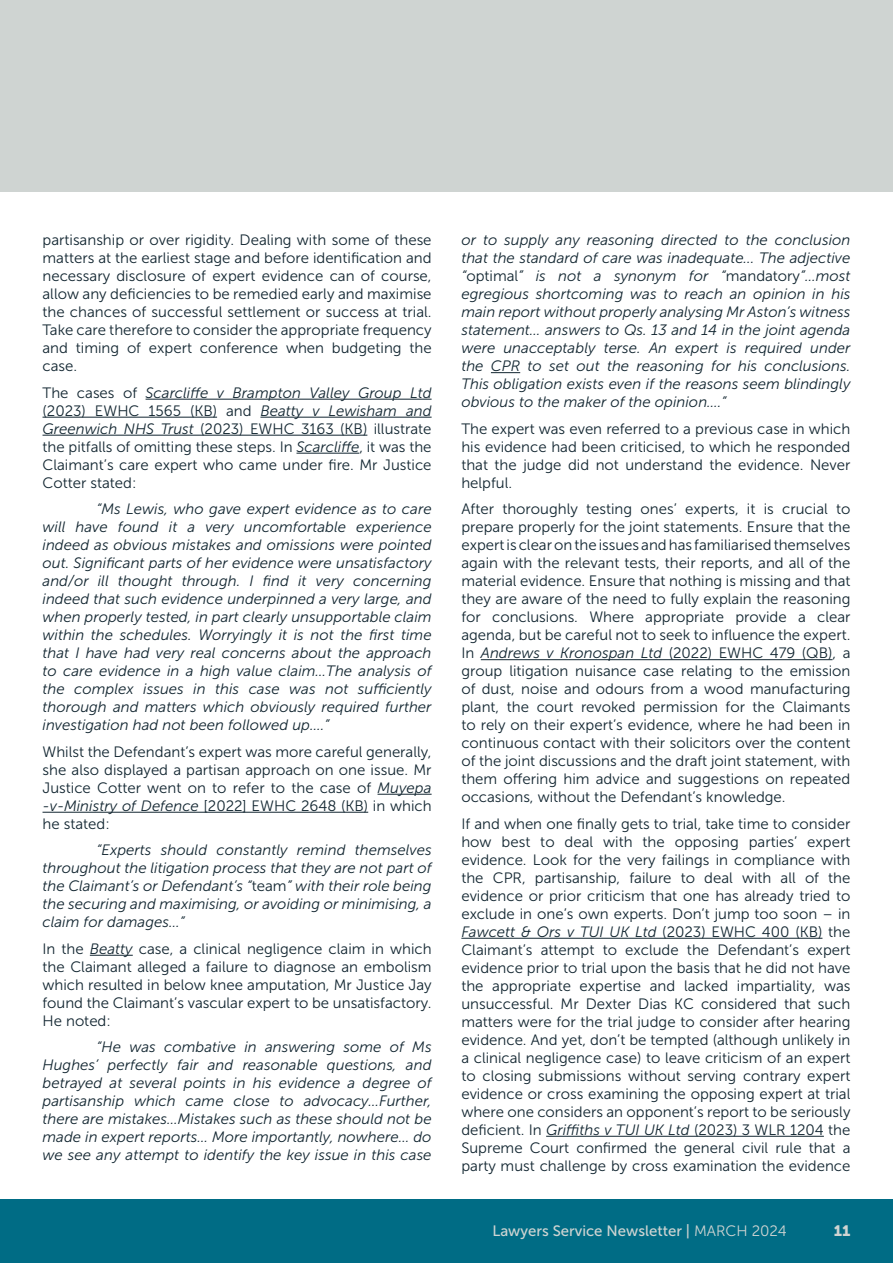
<style>
.page{position:relative;width:893px;height:1263px;background:#fff}
.page>*{position:absolute;margin:0;border:0;box-sizing:border-box;transform-origin:0 0}
.t1{font:15px/18px "Museo Sans 300";color:#112530;text-align:justify}
.t2{font:italic 15px/18px "Museo Sans 300";color:#112530;text-align:justify}
.t3{font:15px "Museo Sans 500";color:#cfd4d2}
.t4{font:15px "Museo Sans 900";color:#cfd4d2}
.s1{font-style:italic}
.s2{font-style:normal}
.s3{font-family:"Museo Sans 300"}
</style>
<div class="page">
<div style="left:0;top:1199px;width:893px;height:64px;background:#006c85"></div>
<div style="left:0;top:0;width:893px;height:191px;background:#cfd4d2"></div>
<svg style="left:491px;top:372px;width:29px;height:1px"></svg>
<hr style="left:481px;top:659px;width:351px;height:1px;background:#112530">
<hr style="left:461px;top:938px;width:361px;height:1px;background:#112530">
<hr style="left:546px;top:1136px;width:278px;height:1px;background:#112530">
<hr style="left:146px;top:399px;width:286px;height:1px;background:#112530">
<hr style="left:43px;top:417px;width:174px;height:1px;background:#112530">
<hr style="left:260px;top:417px;width:172px;height:1px;background:#112530">
<hr style="left:43px;top:435px;width:324px;height:1px;background:#112530">
<hr style="left:296px;top:453px;width:63px;height:1px;background:#112530">
<hr style="left:377px;top:794px;width:55px;height:1px;background:#112530">
<hr style="left:43px;top:812px;width:325px;height:1px;background:#112530">
<hr style="left:90px;top:955px;width:43px;height:1px;background:#112530">
<p class="t1" style="left:43px;top:231px;width:391px">partisanship or over rigidity. Dealing with some of these matters at the earliest stage and before identification and necessary disclosure of expert evidence can of course, allow any deficiencies to be remedied early and maximise the chances of successful settlement or success at trial.<br>Take care therefore to consider the appropriate frequency and timing of expert conference when budgeting the case.</p>
<p class="t1" style="left:43px;top:384px;width:391px">The cases of <span class="s1">Scarcliffe v Brampton Valley Group Ltd </span>(2023) EWHC 1565 (KB) and <span class="s1">Beatty v Lewisham and Greenwich NHS Trust</span> (2023) EWHC 3163 (KB) illustrate the pitfalls of omitting these steps. In <span class="s1">Scarcliffe</span>, it was the Claimant’s care expert who came under fire. Mr Justice Cotter stated:</p>
<p class="t2" style="left:43px;top:500px;width:391px;text-indent:54px">“Ms Lewis, who gave expert evidence as to care will have found it a very uncomfortable experience indeed as obvious mistakes and omissions were pointed out. Significant parts of her evidence were unsatisfactory and/or ill thought through. I find it very concerning indeed that such evidence underpinned a very large, and when properly tested, in part clearly unsupportable claim within the schedules. Worryingly it is not the first time that I have had very real concerns about the approach to care evidence in a high value claim…The analysis of the complex issues in this case was not sufficiently thorough and matters which obviously required further investigation had not been followed up….”</p>
<p class="t1" style="left:43px;top:743px;width:391px">Whilst the Defendant’s expert was more careful generally, she also displayed a partisan approach on one issue. Mr Justice Cotter went on to refer to the case of <span class="s1">Muyepa -v-Ministry of Defence</span> [2022] EWHC 2648 (KB) in which he stated:</p>
<p class="t2" style="left:43px;top:841px;width:391px;text-indent:54px">“Experts should constantly remind themselves throughout the litigation process that they are not part of the Claimant’s or Defendant’s “<span class="s2">team</span>” with their role being the securing and maximising, or avoiding or minimising, a claim for damages…”</p>
<p class="t1" style="left:43px;top:940px;width:391px">In the <span class="s1">Beatty</span> case, a clinical negligence claim in which the Claimant alleged a failure to diagnose an embolism which resulted in below knee amputation, Mr Justice Jay found the Claimant’s vascular expert to be unsatisfactory.<br>He noted:</p>
<p class="t2" style="left:43px;top:1038px;width:391px;text-indent:54px">“He was combative in answering some of Ms Hughes’ perfectly fair and reasonable questions, and betrayed at several points in his evidence a degree of partisanship which came close to advocacy…Further, there are mistakes…Mistakes such as these should not be made in expert reports… More importantly, nowhere… do we see any attempt to identify the key issue in this case</p>
<p class="t2" style="left:461px;top:231px;width:391px">or to supply any reasoning directed to the conclusion that the standard of care was inadequate... The adjective “<span class="s2">optimal</span>” is not a synonym for “<span class="s2">mandatory</span>”…most egregious shortcoming was to reach an opinion in his main report without properly analysing Mr Aston’s witness statement… answers to Qs. 13 and 14 in the joint agenda were unacceptably terse. An expert is required under the CPR to set out the reasoning for his conclusions.<br>This obligation exists even if the reasons seem blindingly obvious to the maker of the opinion….”</p>
<p class="t1" style="left:461px;top:420px;width:391px">The expert was even referred to a previous case in which his evidence had been criticised, to which he responded that the judge did not understand the evidence. Never helpful.</p>
<p class="t1" style="left:461px;top:500px;width:391px">After thoroughly testing ones’ experts, it is crucial to prepare properly for the joint statements. Ensure that the expert is clear on the issues and has familiarised themselves again with the relevant tests, their reports, and all of the material evidence. Ensure that nothing is missing and that they are aware of the need to fully explain the reasoning for conclusions. Where appropriate provide a clear agenda, but be careful not to seek to influence the expert.<br>In <span class="s1">Andrews v Kronospan Ltd</span> (2022) EWHC 479 (QB), a group litigation nuisance case relating to the emission of dust, noise and odours from a wood manufacturing plant, the court revoked permission for the Claimants to rely on their expert’s evidence, where he had been in continuous contact with their solicitors over the content of the joint discussions and the draft joint statement, with them offering him advice and suggestions on repeated occasions, without the Defendant’s knowledge.</p>
<p class="t1" style="left:461px;top:815px;width:391px">If and when one finally gets to trial, take time to consider how best to deal with the opposing parties’ expert evidence. Look for the very failings in compliance with the CPR, partisanship, failure to deal with all of the evidence or prior criticism that one has already tried to exclude in one’s own experts. Don’t jump too soon – in <span class="s1">Fawcett &amp; Ors v TUI UK Ltd</span> (2023) EWHC 400 (KB) the Claimant’s attempt to exclude the Defendant’s expert evidence prior to trial upon the basis that he did not have the appropriate expertise and lacked impartiality, was unsuccessful. Mr Dexter Dias KC considered that such matters were for the trial judge to consider after hearing evidence. And yet, don’t be tempted (although unlikely in a clinical negligence case) to leave criticism of an expert to closing submissions without serving contrary expert evidence or cross examining the opposing expert at trial where one considers an opponent’s report to be seriously deficient. In <span class="s1">Griffiths v TUI UK Ltd</span> (2023) 3 WLR 1204 the Supreme Court confirmed the general civil rule that a party must challenge by cross examination the evidence</p>
<p class="t3" style="left:492px;top:1222px;width:296px">Lawyers Service Newsletter | <span class="s3">MARCH 2024</span></p>
<p class="t4" style="left:834px;top:1222px;width:18px">11</p>
</div>
